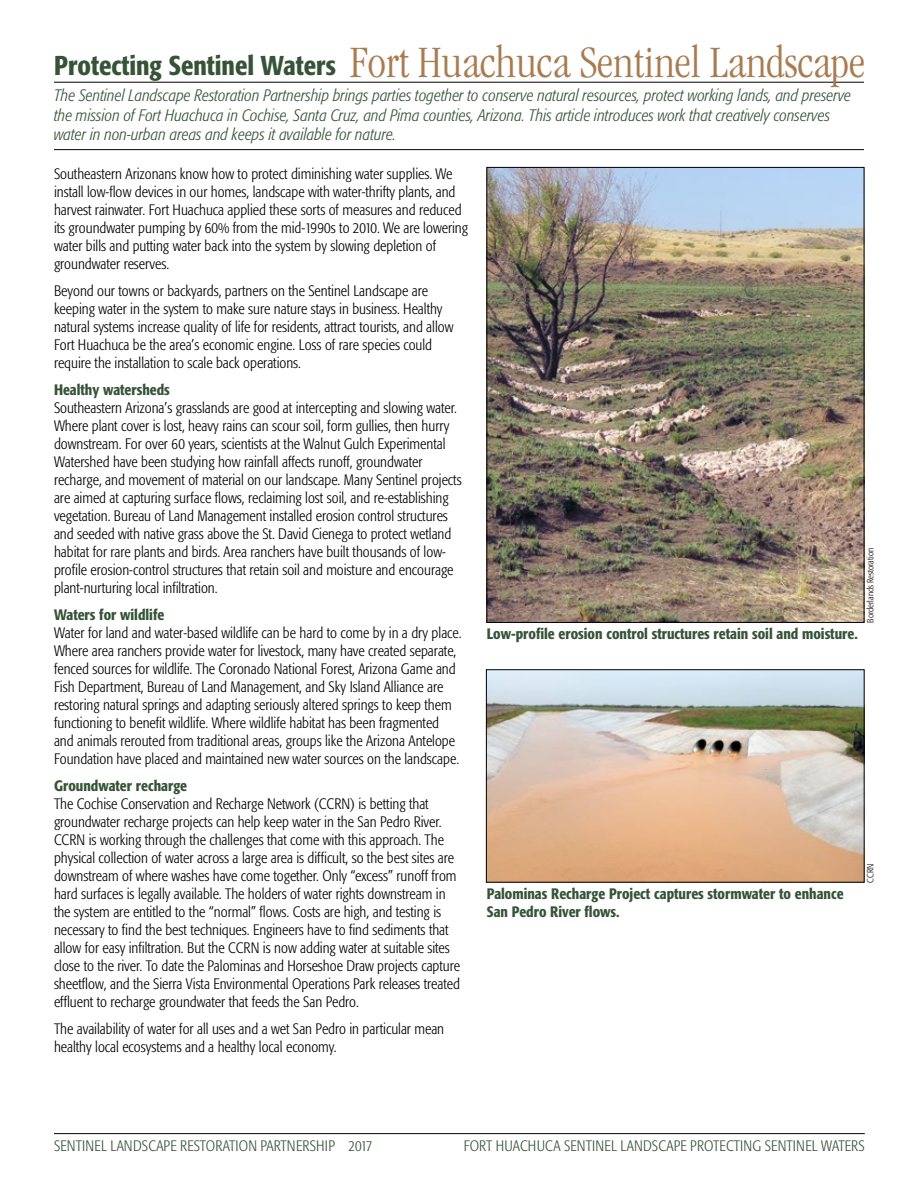
<style>
.page{position:relative;width:918px;height:1188px;background:#fff}
.page>*{position:absolute;margin:0;border:0;box-sizing:border-box;transform-origin:0 0}
.t1{font:300 condensed 46.5px "Garamond";color:#a97b50}
.t2{font:500 condensed 27px "Formata";color:#365337}
.t3{font:italic 300 condensed 16.5px/19.8px "Formata";color:#365337}
.t4{font:300 condensed 15px/18px "Formata";color:#000}
.t5{font:500 condensed 15px/18px "Formata";color:#365337}
.t6{font:300 condensed 15px "Formata";letter-spacing:.01em;color:#365337}
.t7{font:300 condensed 9px "Formata";color:#000}
</style>
<div class="page">
<hr style="left:54px;top:82px;width:810px;height:1px;background:#000">
<hr style="left:54px;top:1133px;width:811px;height:1px;background:#000">
<hr style="left:54px;top:149px;width:810px;height:1px;background:#000">
<img style="left:488px;top:169px;width:374px;height:452px">
<img style="left:488px;top:671px;width:375px;height:210px">
<div style="left:486px;top:669px;width:379px;height:214px;border:1px solid #000"></div>
<h1 class="t1" style="left:350px;top:37px;width:517px">Fort Huachuca Sentinel Landscape</h1>
<h2 class="t2" style="left:54px;top:49px;width:283px">Protecting Sentinel Waters</h2>
<p class="t3" style="left:54px;top:85px;width:799px">The Sentinel Landscape Restoration Partnership brings parties together to conserve natural resources, protect working lands, and preserve the mission of Fort Huachuca in Cochise, Santa Cruz, and Pima counties, Arizona. This article introduces work that creatively conserves water in non-urban areas and keeps it available for nature.</p>
<p class="t4" style="left:54px;top:165px;width:416px">Southeastern Arizonans know how to protect diminishing water supplies. We install low-flow devices in our homes, landscape with water-thrifty plants, and harvest rainwater. Fort Huachuca applied these sorts of measures and reduced its groundwater pumping by 60% from the mid-1990s to 2010. We are lowering water bills and putting water back into the system by slowing depletion of groundwater reserves.</p>
<p class="t4" style="left:54px;top:282px;width:401px">Beyond our towns or backyards, partners on the Sentinel Landscape are keeping water in the system to make sure nature stays in business. Healthy natural systems increase quality of life for residents, attract tourists, and allow Fort Huachuca be the area’s economic engine. Loss of rare species could require the installation to scale back operations.</p>
<p class="t5" style="left:54px;top:380px;width:117px">Healthy watersheds</p>
<p class="t4" style="left:54px;top:399px;width:409px">Southeastern Arizona’s grasslands are good at intercepting and slowing water.<br>Where plant cover is lost, heavy rains can scour soil, form gullies, then hurry downstream. For over 60 years, scientists at the Walnut Gulch Experimental Watershed have been studying how rainfall affects runoff, groundwater recharge, and movement of material on our landscape. Many Sentinel projects are aimed at capturing surface flows, reclaiming lost soil, and re-establishing vegetation. Bureau of Land Management installed erosion control structures and seeded with native grass above the St. David Cienega to protect wetland habitat for rare plants and birds. Area ranchers have built thousands of low&shy;profile erosion-control structures that retain soil and moisture and encourage plant-nurturing local infiltration.</p>
<p class="t5" style="left:54px;top:605px;width:112px">Waters for wildlife</p>
<p class="t4" style="left:54px;top:624px;width:409px">Water for land and water-based wildlife can be hard to come by in a dry place.<br>Where area ranchers provide water for livestock, many have created separate, fenced sources for wildlife. The Coronado National Forest, Arizona Game and Fish Department, Bureau of Land Management, and Sky Island Alliance are restoring natural springs and adapting seriously altered springs to keep them functioning to benefit wildlife. Where wildlife habitat has been fragmented and animals rerouted from traditional areas, groups like the Arizona Antelope Foundation have placed and maintained new water sources on the landscape.</p>
<p class="t5" style="left:54px;top:776px;width:135px">Groundwater recharge</p>
<p class="t4" style="left:54px;top:795px;width:408px">The Cochise Conservation and Recharge Network (CCRN) is betting that groundwater recharge projects can help keep water in the San Pedro River.<br>CCRN is working through the challenges that come with this approach. The physical collection of water across a large area is difficult, so the best sites are downstream of where washes have come together. Only “excess” runoff from hard surfaces is legally available. The holders of water rights downstream in the system are entitled to the “normal” flows. Costs are high, and testing is necessary to find the best techniques. Engineers have to find sediments that allow for easy infiltration. But the CCRN is now adding water at suitable sites close to the river. To date the Palominas and Horseshoe Draw projects capture sheetflow, and the Sierra Vista Environmental Operations Park releases treated effluent to recharge groundwater that feeds the San Pedro.</p>
<p class="t4" style="left:54px;top:1020px;width:392px">The availability of water for all uses and a wet San Pedro in particular mean healthy local ecosystems and a healthy local economy.</p>
<p class="t5" style="left:487px;top:625px;width:372px">Low-profile erosion control structures retain soil and moisture.</p>
<p class="t7" style="left:865px;top:623px;width:76px;rotate:-90deg">Borderlands Restoration</p>
<p class="t5" style="left:487px;top:885px;width:358px">Palominas Recharge Project captures stormwater to enhance<br>San Pedro River flows.</p>
<p class="t7" style="left:865px;top:883px;width:20px;rotate:-90deg">CCRN</p>
<p class="t6" style="left:54px;top:1137px;width:320px">SENTINEL LANDSCAPE RESTORATION PARTNERSHIP 2017</p>
<p class="t6" style="left:464px;top:1137px;width:403px">FORT HUACHUCA SENTINEL LANDSCAPE PROTECTING SENTINEL WATERS</p>
</div>
